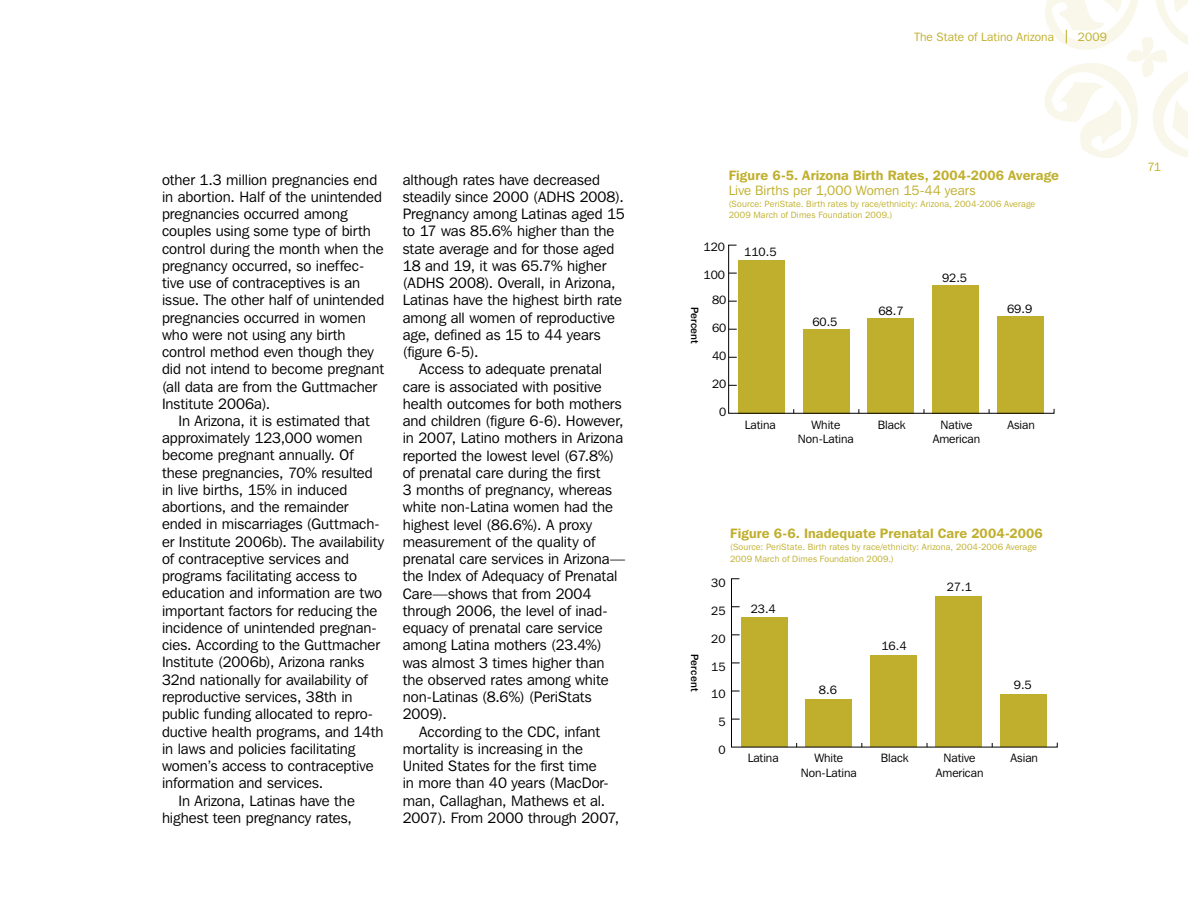
<style>
.page{position:relative;width:1188px;height:918px;background:#fff}
.page>*{position:absolute;margin:0;border:0;box-sizing:border-box;transform-origin:0 0}
.t1{font:15px "Franklin Gothic IT Cby BT";color:#000}
.t2{font:600 13.5px/15px "Franklin Gothic IT Cby BT";letter-spacing:.01em;color:#c0af2c}
.t3{font:12px/14.4px "Franklin Gothic IT Cby BT";color:#000;text-align:center}
.t4{font:12px "Franklin Gothic IT Cby BT";letter-spacing:.01em;color:#c0af2c}
.t5{font:500 10.5px "Franklin Gothic IT Cby BT";letter-spacing:.015em;color:#000}
.t6{font:9px/11.2px "Franklin Gothic IT Cby BT";letter-spacing:.02em;color:#c0af2c}
.s1{font-weight:400}
</style>
<div class="page">
<svg style="left:1044px;top:0;width:144px;height:158px"></svg>
<svg style="left:728px;top:245px;width:326px;height:169px"></svg>
<svg style="left:731px;top:578px;width:327px;height:169px"></svg>
<p class="t1" style="left:162px;top:170px;width:217px">other 1.3 million pregnancies end</p>
<p class="t1" style="left:162px;top:187px;width:222px">in abortion. Half of the unintended</p>
<p class="t1" style="left:162px;top:205px;width:187px">pregnancies occurred among</p>
<p class="t1" style="left:162px;top:222px;width:210px">couples using some type of birth</p>
<p class="t1" style="left:162px;top:239px;width:223px">control during the month when the</p>
<p class="t1" style="left:162px;top:256px;width:204px">pregnancy occurred, so ineffec-</p>
<p class="t1" style="left:162px;top:274px;width:200px">tive use of contraceptives is an</p>
<p class="t1" style="left:162px;top:291px;width:224px">issue. The other half of unintended</p>
<p class="t1" style="left:162px;top:308px;width:205px">pregnancies occurred in women</p>
<p class="t1" style="left:162px;top:325px;width:185px">who were not using any birth</p>
<p class="t1" style="left:162px;top:343px;width:213px">control method even though they</p>
<p class="t1" style="left:162px;top:360px;width:224px">did not intend to become pregnant</p>
<p class="t1" style="left:162px;top:377px;width:217px">(all data are from the Guttmacher</p>
<p class="t1" style="left:162px;top:394px;width:110px">Institute 2006a).</p>
<p class="t1" style="left:178px;top:412px;width:193px">In Arizona, it is estimated that</p>
<p class="t1" style="left:162px;top:429px;width:202px">approximately 123,000 women</p>
<p class="t1" style="left:162px;top:446px;width:193px">become pregnant annually. Of</p>
<p class="t1" style="left:162px;top:463px;width:212px">these pregnancies, 70% resulted</p>
<p class="t1" style="left:162px;top:481px;width:187px">in live births, 15% in induced</p>
<p class="t1" style="left:162px;top:498px;width:188px">abortions, and the remainder</p>
<p class="t1" style="left:162px;top:515px;width:219px">ended in miscarriages (Guttmach-</p>
<p class="t1" style="left:162px;top:532px;width:224px">er Institute 2006b). The availability</p>
<p class="t1" style="left:162px;top:550px;width:189px">of contraceptive services and</p>
<p class="t1" style="left:162px;top:567px;width:196px">programs facilitating access to</p>
<p class="t1" style="left:162px;top:584px;width:222px">education and information are two</p>
<p class="t1" style="left:162px;top:601px;width:217px">important factors for reducing the</p>
<p class="t1" style="left:162px;top:619px;width:216px">incidence of unintended pregnan-</p>
<p class="t1" style="left:162px;top:636px;width:220px">cies. According to the Guttmacher</p>
<p class="t1" style="left:162px;top:653px;width:204px">Institute (2006b), Arizona ranks</p>
<p class="t1" style="left:162px;top:670px;width:207px">32nd nationally for availability of</p>
<p class="t1" style="left:162px;top:688px;width:192px">reproductive services, 38th in</p>
<p class="t1" style="left:162px;top:705px;width:213px">public funding allocated to repro-</p>
<p class="t1" style="left:162px;top:722px;width:223px">ductive health programs, and 14th</p>
<p class="t1" style="left:162px;top:739px;width:195px">in laws and policies facilitating</p>
<p class="t1" style="left:162px;top:757px;width:213px">women’s access to contraceptive</p>
<p class="t1" style="left:162px;top:774px;width:163px">information and services.</p>
<p class="t1" style="left:178px;top:791px;width:178px">In Arizona, Latinas have the</p>
<p class="t1" style="left:162px;top:808px;width:192px">highest teen pregnancy rates,</p>
<p class="t1" style="left:403px;top:170px;width:199px">although rates have decreased</p>
<p class="t1" style="left:403px;top:187px;width:223px">steadily since 2000 (ADHS 2008).</p>
<p class="t1" style="left:403px;top:205px;width:224px">Pregnancy among Latinas aged 15</p>
<p class="t1" style="left:403px;top:222px;width:213px">to 17 was 85.6% higher than the</p>
<p class="t1" style="left:403px;top:239px;width:213px">state average and for those aged</p>
<p class="t1" style="left:403px;top:256px;width:205px">18 and 19, it was 65.7% higher</p>
<p class="t1" style="left:403px;top:274px;width:214px">(ADHS 2008). Overall, in Arizona,</p>
<p class="t1" style="left:403px;top:291px;width:221px">Latinas have the highest birth rate</p>
<p class="t1" style="left:403px;top:308px;width:214px">among all women of reproductive</p>
<p class="t1" style="left:403px;top:325px;width:199px">age, defined as 15 to 44 years</p>
<p class="t1" style="left:403px;top:343px;width:77px">(figure 6-5).</p>
<p class="t1" style="left:419px;top:360px;width:184px">Access to adequate prenatal</p>
<p class="t1" style="left:403px;top:377px;width:200px">care is associated with positive</p>
<p class="t1" style="left:403px;top:394px;width:220px">health outcomes for both mothers</p>
<p class="t1" style="left:403px;top:412px;width:222px">and children (figure 6-6). However,</p>
<p class="t1" style="left:403px;top:429px;width:222px">in 2007, Latino mothers in Arizona</p>
<p class="t1" style="left:403px;top:446px;width:213px">reported the lowest level (67.8%)</p>
<p class="t1" style="left:403px;top:463px;width:199px">of prenatal care during the first</p>
<p class="t1" style="left:403px;top:481px;width:211px">3 months of pregnancy, whereas</p>
<p class="t1" style="left:403px;top:498px;width:212px">white non-Latina women had the</p>
<p class="t1" style="left:403px;top:515px;width:191px">highest level (86.6%). A proxy</p>
<p class="t1" style="left:403px;top:532px;width:194px">measurement of the quality of</p>
<p class="t1" style="left:403px;top:550px;width:224px">prenatal care services in Arizona—</p>
<p class="t1" style="left:403px;top:567px;width:216px">the Index of Adequacy of Prenatal</p>
<p class="t1" style="left:403px;top:584px;width:190px">Care—shows that from 2004</p>
<p class="t1" style="left:403px;top:601px;width:206px">through 2006, the level of inad-</p>
<p class="t1" style="left:403px;top:619px;width:202px">equacy of prenatal care service</p>
<p class="t1" style="left:403px;top:636px;width:200px">among Latina mothers (23.4%)</p>
<p class="t1" style="left:403px;top:653px;width:203px">was almost 3 times higher than</p>
<p class="t1" style="left:403px;top:670px;width:207px">the observed rates among white</p>
<p class="t1" style="left:403px;top:688px;width:190px">non-Latinas (8.6%) (PeriStats</p>
<p class="t1" style="left:403px;top:705px;width:46px">2009).</p>
<p class="t1" style="left:419px;top:722px;width:183px">According to the CDC, infant</p>
<p class="t1" style="left:403px;top:739px;width:182px">mortality is increasing in the</p>
<p class="t1" style="left:403px;top:757px;width:195px">United States for the first time</p>
<p class="t1" style="left:403px;top:774px;width:207px">in more than 40 years (MacDor-</p>
<p class="t1" style="left:403px;top:791px;width:204px">man, Callaghan, Mathews et al.</p>
<p class="t1" style="left:403px;top:808px;width:218px">2007). From 2000 through 2007,</p>
<p class="t4" style="left:914px;top:29px;width:141px">The State of Latino Arizona</p>
<p class="t4" style="left:1078px;top:29px;width:31px">2009</p>
<p class="t2" style="left:729px;top:168px;width:332px">Figure 6-5. Arizona Birth Rates, 2004-2006 Average<br><span class="s1">Live Births per 1,000 Women 15-44 years</span></p>
<p class="t6" style="left:729px;top:198px;width:308px">(Source: PeriState. Birth rates by race/ethnicity: Arizona, 2004-2006 Average<br>2009 March of Dimes Foundation 2009.)</p>
<p class="t3" style="left:704px;top:239px;width:23px">120</p>
<p class="t3" style="left:704px;top:267px;width:23px">100</p>
<p class="t5" style="left:701px;top:307px;width:39px;rotate:90deg">Percent</p>
<p class="t3" style="left:712px;top:292px;width:16px">80</p>
<p class="t3" style="left:712px;top:320px;width:16px">60</p>
<p class="t3" style="left:712px;top:349px;width:16px">40</p>
<p class="t3" style="left:712px;top:377px;width:16px">20</p>
<p class="t3" style="left:719px;top:405px;width:9px">0</p>
<p class="t3" style="left:744px;top:244px;width:34px">110.5</p>
<p class="t3" style="left:745px;top:417px;width:32px">Latina</p>
<p class="t3" style="left:812px;top:315px;width:27px">60.5</p>
<p class="t3" style="left:878px;top:303px;width:27px">68.7</p>
<p class="t3" style="left:942px;top:270px;width:27px">92.5</p>
<p class="t3" style="left:1007px;top:302px;width:27px">69.9</p>
<p class="t3" style="left:798px;top:417px;width:57px">White<br>Non-Latina</p>
<p class="t3" style="left:878px;top:417px;width:29px">Black</p>
<p class="t3" style="left:933px;top:417px;width:49px">Native<br>American</p>
<p class="t3" style="left:1007px;top:417px;width:29px">Asian</p>
<p class="t2" style="left:730px;top:526px;width:314px">Figure 6-6. Inadequate Prenatal Care 2004-2006</p>
<p class="t6" style="left:730px;top:541px;width:308px">(Source: PeriState. Birth rates by race/ethnicity: Arizona, 2004-2006 Average<br>2009 March of Dimes Foundation 2009.)</p>
<p class="t5" style="left:701px;top:654px;width:39px;rotate:90deg">Percent</p>
<p class="t3" style="left:711px;top:576px;width:16px">30</p>
<p class="t3" style="left:711px;top:604px;width:16px">25</p>
<p class="t3" style="left:711px;top:631px;width:16px">20</p>
<p class="t3" style="left:711px;top:659px;width:16px">15</p>
<p class="t3" style="left:711px;top:687px;width:16px">10</p>
<p class="t3" style="left:718px;top:715px;width:9px">5</p>
<p class="t3" style="left:718px;top:742px;width:9px">0</p>
<p class="t3" style="left:751px;top:601px;width:27px">23.4</p>
<p class="t3" style="left:748px;top:751px;width:32px">Latina</p>
<p class="t3" style="left:819px;top:682px;width:19px">8.6</p>
<p class="t3" style="left:881px;top:638px;width:27px">16.4</p>
<p class="t3" style="left:947px;top:580px;width:27px">27.1</p>
<p class="t3" style="left:1014px;top:677px;width:19px">9.5</p>
<p class="t3" style="left:801px;top:751px;width:57px">White<br>Non-Latina</p>
<p class="t3" style="left:881px;top:751px;width:29px">Black</p>
<p class="t3" style="left:936px;top:751px;width:49px">Native<br>American</p>
<p class="t3" style="left:1011px;top:751px;width:29px">Asian</p>
<p class="t4" style="left:1148px;top:160px;width:15px">71</p>
</div>
